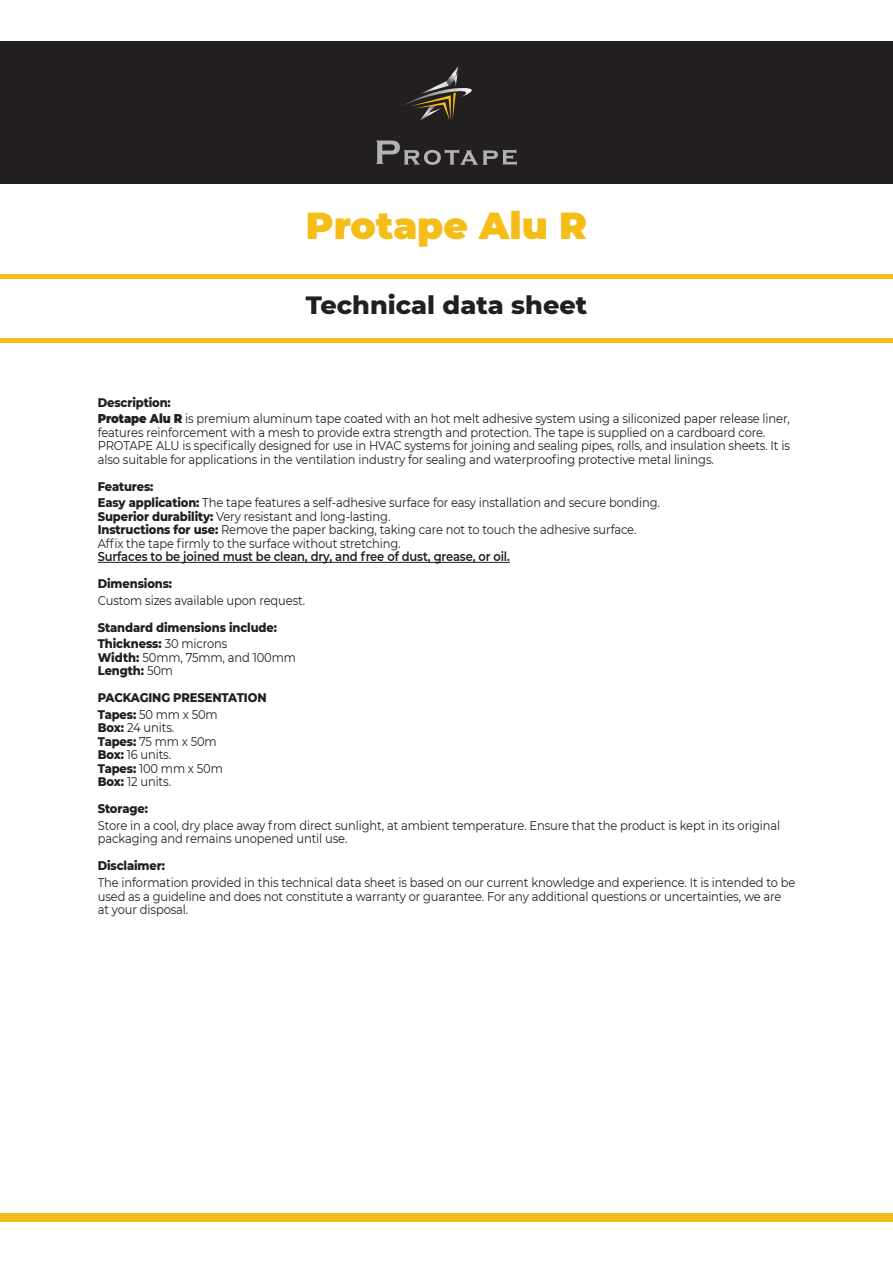
<style>
.page{position:relative;width:893px;height:1263px;background:#fff}
.page>*{position:absolute;margin:0;border:0;box-sizing:border-box;transform-origin:0 0}
.t1{font:900 37.5px "Montserrat";color:#f5bd17}
.t2{font:800 25.5px "Montserrat";color:#231f20}
.t3{font:12.75px/13.5px "Montserrat";letter-spacing:-.01em;color:#231f20;scale:.9 1}
.t4{font:800 12.75px/16.5px "Montserrat";letter-spacing:-.01em;color:#231f20;scale:.9 1}
.t5{font:600 12.75px "Montserrat";letter-spacing:-.01em;color:#231f20;scale:.9 1}
.s1{font-weight:800}
.s2{font-weight:900}
.s3{font-weight:400}
</style>
<div class="page">
<div style="left:0;top:41px;width:893px;height:143px;background:#231f20"></div>
<svg style="left:376px;top:141px;width:141px;height:24px"></svg>
<svg style="left:405px;top:66px;width:67px;height:55px"></svg>
<div style="left:0;top:274px;width:893px;height:5px;background:#f5bd17"></div>
<hr style="left:0;top:338px;width:893px;height:4px;background:#f5bd17">
<hr style="left:98px;top:562px;width:412px;height:1px;background:#231f20">
<div style="left:0;top:1214px;width:893px;height:8px;background:#f5bd17"></div>
<h1 class="t1" style="left:306px;top:197px;width:283px">Protape Alu R</h1>
<h2 class="t2" style="left:306px;top:286px;width:283px">Technical data sheet</h2>
<p class="t3" style="left:98px;top:394px;width:770px;line-height:16.5px"><span class="s1">Description:<br></span><span class="s2">Protape Alu R</span> is premium aluminum tape coated with an hot melt adhesive system using a siliconized paper release liner,</p>
<p class="t3" style="left:98px;top:425px;width:771px">features reinforcement with a mesh to provide extra strength and protection. The tape is supplied on a cardboard core.<br>PROTAPE ALU is specifically designed for use in HVAC systems for joining and sealing pipes, rolls, and insulation sheets. It is also suitable for applications in the ventilation industry for sealing and waterproofing protective metal linings.</p>
<p class="t3" style="left:98px;top:478px;width:626px;line-height:16.5px"><span class="s1">Features:<br>Easy application:</span> The tape features a self-adhesive surface for easy installation and secure bonding.</p>
<p class="t3" style="left:98px;top:509px;width:600px"><span class="s1">Superior durability:</span> Very resistant and long-lasting.<br><span class="s1">Instructions for use:</span> Remove the paper backing, taking care not to touch the adhesive surface.<br>Affix the tape firmly to the surface without stretching.</p>
<p class="t5" style="left:98px;top:548px;width:459px">Surfaces to be joined must be clean, dry, and free of dust, grease, or oil.</p>
<p class="t4" style="left:98px;top:575px;width:84px">Dimensions:</p>
<p class="t3" style="left:98px;top:593px;width:232px">Custom sizes available upon request.</p>
<p class="t4" style="left:98px;top:618px;width:201px">Standard dimensions include:<br>Thickness: <span class="s3">30 microns</span></p>
<p class="t3" style="left:98px;top:650px;width:222px"><span class="s1">Width:</span> 50mm, 75mm, and 100mm<br><span class="s1">Length:</span> 50m</p>
<p class="t4" style="left:98px;top:689px;width:189px">PACKAGING PRESENTATION<br>Tapes: <span class="s3">50 mm x 50m</span></p>
<p class="t3" style="left:98px;top:721px;width:141px"><span class="s1">Box:</span> 24 units.<br><span class="s1">Tapes:</span> 75 mm x 50m<br><span class="s1">Box:</span> 16 units.<br><span class="s1">Tapes:</span> 100 mm x 50m<br><span class="s1">Box:</span> 12 units.</p>
<p class="t4" style="left:98px;top:800px;width:57px">Storage:</p>
<p class="t3" style="left:98px;top:818px;width:760px">Store in a cool, dry place away from direct sunlight, at ambient temperature. Ensure that the product is kept in its original packaging and remains unopened until use.</p>
<p class="t4" style="left:98px;top:857px;width:76px">Disclaimer:</p>
<p class="t3" style="left:98px;top:875px;width:776px">The information provided in this technical data sheet is based on our current knowledge and experience. It is intended to be used as a guideline and does not constitute a warranty or guarantee. For any additional questions or uncertainties, we are at your disposal.</p>
</div>
